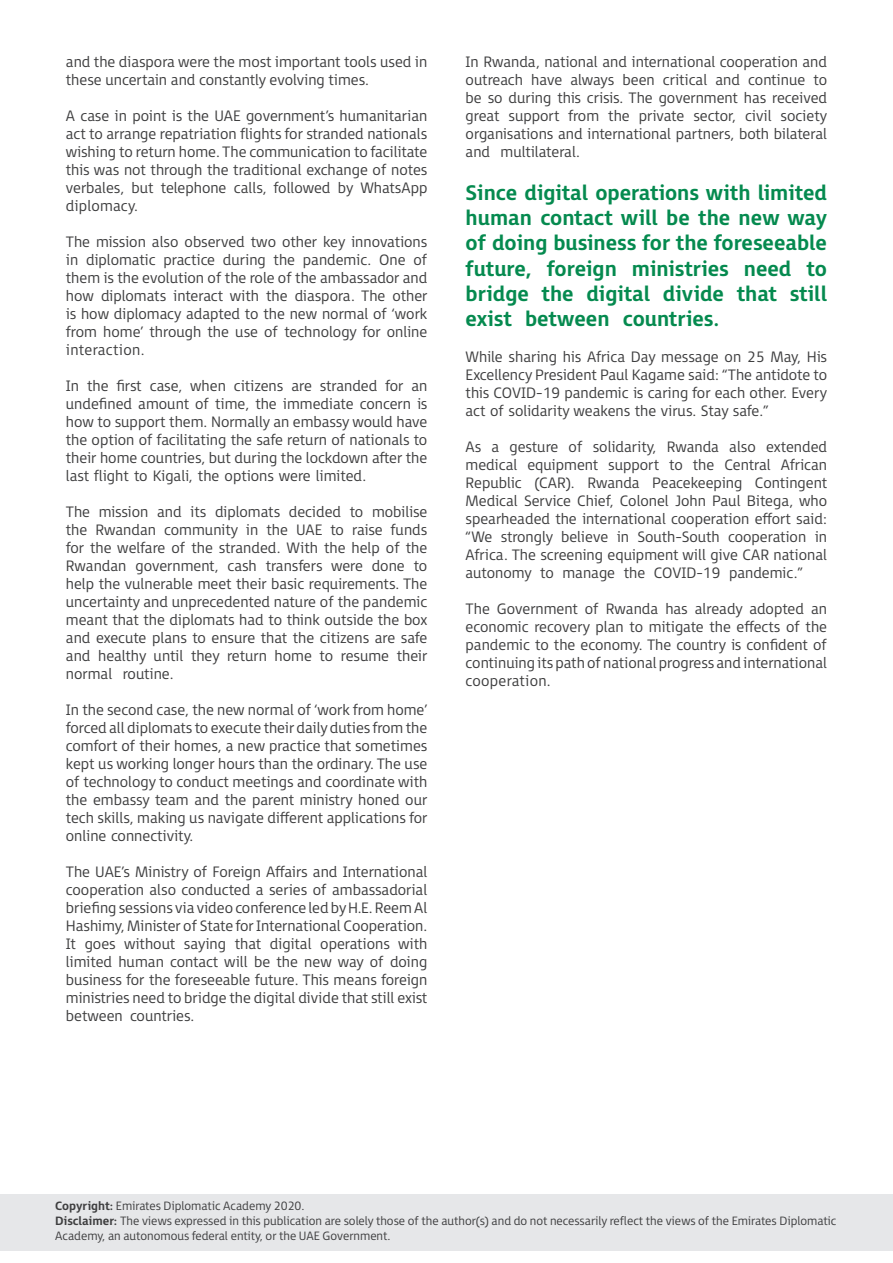
<style>
.page{position:relative;width:893px;height:1263px;background:#fff}
.page>*{position:absolute;margin:0;border:0;box-sizing:border-box;transform-origin:0 0}
.t1{font:700 21px/25.2px "FS Millbank";color:#058a4f;text-align:justify}
.t2{font:300 15px/18px "FS Millbank";color:#3e3e3f;text-align:justify}
.t3{font:300 12px/15px "FS Millbank";color:#3e3e3f}
.s1{font-weight:700}
</style>
<div class="page">
<div style="left:0;top:1194px;width:893px;height:56px;background:#e6e7e9"></div>
<p class="t2" style="left:66px;top:51px;width:363px">and the diaspora were the most important tools used in these uncertain and constantly evolving times.</p>
<p class="t2" style="left:66px;top:105px;width:363px">A case in point is the UAE government’s humanitarian act to arrange repatriation flights for stranded nationals wishing to return home. The communication to facilitate this was not through the traditional exchange of notes verbales, but telephone calls, followed by WhatsApp diplomacy.</p>
<p class="t2" style="left:66px;top:231px;width:363px">The mission also observed two other key innovations in diplomatic practice during the pandemic. One of them is the evolution of the role of the ambassador and how diplomats interact with the diaspora. The other is how diplomacy adapted to the new normal of ‘work from home’ through the use of technology for online interaction.</p>
<p class="t2" style="left:66px;top:375px;width:363px">In the first case, when citizens are stranded for an undefined amount of time, the immediate concern is how to support them. Normally an embassy would have the option of facilitating the safe return of nationals to their home countries, but during the lockdown after the last flight to Kigali, the options were limited.</p>
<p class="t2" style="left:66px;top:501px;width:363px">The mission and its diplomats decided to mobilise the Rwandan community in the UAE to raise funds for the welfare of the stranded. With the help of the Rwandan government, cash transfers were done to help the vulnerable meet their basic requirements. The uncertainty and unprecedented nature of the pandemic meant that the diplomats had to think outside the box and execute plans to ensure that the citizens are safe and healthy until they return home to resume their normal routine.</p>
<p class="t2" style="left:66px;top:699px;width:363px">In the second case, the new normal of ‘work from home’ forced all diplomats to execute their daily duties from the comfort of their homes, a new practice that sometimes kept us working longer hours than the ordinary. The use of technology to conduct meetings and coordinate with the embassy team and the parent ministry honed our tech skills, making us navigate different applications for online connectivity.</p>
<p class="t2" style="left:66px;top:861px;width:363px">The UAE’s Ministry of Foreign Affairs and International cooperation also conducted a series of ambassadorial briefing sessions via video conference led by H.E. Reem Al Hashimy, Minister of State for International Cooperation.<br>It goes without saying that digital operations with limited human contact will be the new way of doing business for the foreseeable future. This means foreign ministries need to bridge the digital divide that still exist between countries.</p>
<p class="t2" style="left:466px;top:51px;width:363px">In Rwanda, national and international cooperation and outreach have always been critical and continue to be so during this crisis. The government has received great support from the private sector, civil society organisations and international partners, both bilateral and multilateral.</p>
<h1 class="t1" style="left:466px;top:177px;width:363px">Since digital operations with limited human contact will be the new way of doing business for the foreseeable future, foreign ministries need to bridge the digital divide that still exist between countries.</h1>
<p class="t2" style="left:466px;top:346px;width:363px">While sharing his Africa Day message on 25 May, His Excellency President Paul Kagame said: “The antidote to this COVID-19 pandemic is caring for each other. Every act of solidarity weakens the virus. Stay safe.”</p>
<p class="t2" style="left:466px;top:436px;width:363px">As a gesture of solidarity, Rwanda also extended medical equipment support to the Central African Republic (CAR). Rwanda Peacekeeping Contingent Medical Service Chief, Colonel John Paul Bitega, who spearheaded the international cooperation effort said: “We strongly believe in South-South cooperation in Africa. The screening equipment will give CAR national autonomy to manage the COVID-19 pandemic.”</p>
<p class="t2" style="left:466px;top:598px;width:363px">The Government of Rwanda has already adopted an economic recovery plan to mitigate the effects of the pandemic to the economy. The country is confident of continuing its path of national progress and international cooperation.</p>
<p class="t3" style="left:55px;top:1197px;width:783px"><span class="s1">Copyright:</span> Emirates Diplomatic Academy 2020.<br><span class="s1">Disclaimer:</span> The views expressed in this publication are solely those of the author(s) and do not necessarily reflect the views of the Emirates Diplomatic<br>Academy, an autonomous federal entity, or the UAE Government.</p>
</div>
